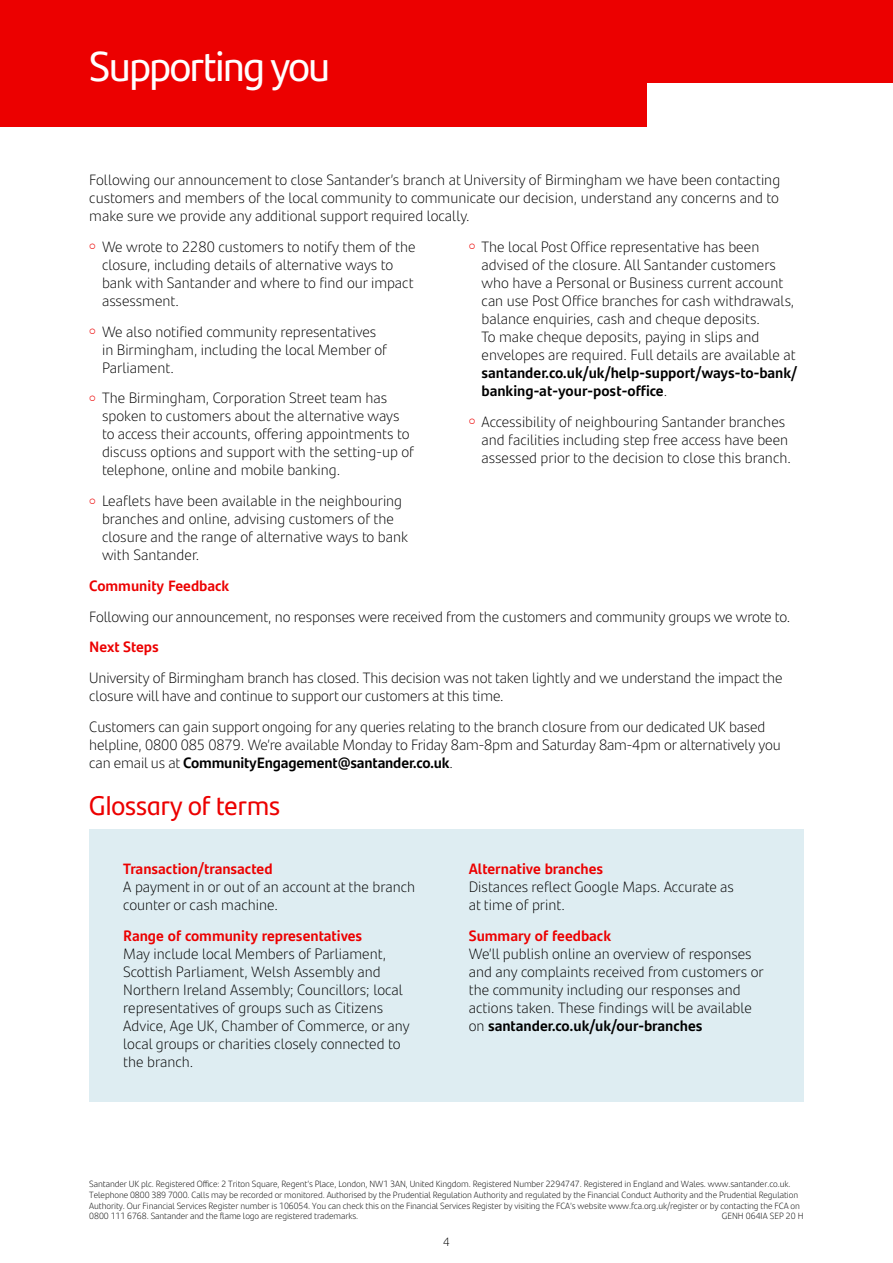
<style>
.page{position:relative;width:893px;height:1263px;background:#fff}
.page>*{position:absolute;margin:0;border:0;box-sizing:border-box;transform-origin:0 0}
.t1{font:42px "Santander Headline";letter-spacing:-.03em;color:#fff}
.t2{font:27px "Santander Headline";color:#ec0000}
.t3{font:300 15px/18px "Santander Text";color:#000}
.t4{font:700 15px "Santander Text";color:#ec0000}
.t5{font:700 15px/18px "Santander Text";color:#000}
.t6{font:300 12px "Santander Text";color:#000}
.t7{font:300 9px/10.8px "Santander Text";letter-spacing:-.01em;color:#000}
.s1{color:#ec0000}
.s2{font-weight:300}
.s3{font-weight:700}
</style>
<div class="page">
<div style="left:0;top:0;width:893px;height:126px;background:#ec0000"></div>
<div style="left:647px;top:84px;width:246px;height:55px;background:#fff"></div>
<div style="left:89px;top:829px;width:715px;height:273px;background:#deedf2"></div>
<h1 class="t1" style="left:89px;top:35px;width:242px">Supporting you</h1>
<p class="t3" style="left:89px;top:170px;width:692px;text-align:justify">Following our announcement to close Santander’s branch at University of Birmingham we have been contacting customers and members of the local community to communicate our decision, understand any concerns and to make sure we provide any additional support required locally.</p>
<p class="t3" style="left:102px;top:237px;width:315px;text-indent:-13px"><span class="s1">○</span> We wrote to 2280 customers to notify them of the closure, including details of alternative ways to bank with Santander and where to find our impact assessment.</p>
<p class="t3" style="left:102px;top:322px;width:287px;text-indent:-13px"><span class="s1">○</span> We also notified community representatives in Birmingham, including the local Member of<br>Parliament.</p>
<p class="t3" style="left:102px;top:388px;width:314px;text-indent:-13px"><span class="s1">○</span> The Birmingham, Corporation Street team has spoken to customers about the alternative ways to access their accounts, offering appointments to discuss options and support with the setting-up of telephone, online and mobile banking.</p>
<p class="t3" style="left:102px;top:491px;width:307px;text-indent:-13px"><span class="s1">○</span> Leaflets have been available in the neighbouring branches and online, advising customers of the closure and the range of alternative ways to bank with Santander.</p>
<p class="t3" style="left:482px;top:237px;width:316px;text-indent:-13px"><span class="s1">○</span> The local Post Office representative has been advised of the closure. All Santander customers who have a Personal or Business current account can use Post Office branches for cash withdrawals, balance enquiries, cash and cheque deposits.<br>To make cheque deposits, paying in slips and envelopes are required. Full details are available at</p>
<p class="t5" style="left:482px;top:363px;width:317px">santander.co.uk/uk/help-support/ways-to-bank/ banking-at-your-post-office<span class="s2">.</span></p>
<p class="t3" style="left:482px;top:412px;width:311px;text-indent:-13px"><span class="s1">○</span> Accessibility of neighbouring Santander branches and facilities including step free access have been assessed prior to the decision to close this branch.</p>
<p class="t4" style="left:89px;top:574px;width:142px">Community Feedback</p>
<p class="t3" style="left:89px;top:607px;width:702px">Following our announcement, no responses were received from the customers and community groups we wrote to.</p>
<p class="t4" style="left:89px;top:635px;width:71px">Next Steps</p>
<p class="t3" style="left:89px;top:668px;width:695px">University of Birmingham branch has closed. This decision was not taken lightly and we understand the impact the closure will have and continue to support our customers at this time.</p>
<p class="t3" style="left:89px;top:717px;width:693px">Customers can gain support ongoing for any queries relating to the branch closure from our dedicated UK based helpline, 0800 085 0879. We’re available Monday to Friday 8am-8pm and Saturday 8am-4pm or alternatively you can email us at <span class="s3">CommunityEngagement@santander.co.uk</span>.</p>
<h2 class="t2" style="left:89px;top:785px;width:192px">Glossary of terms</h2>
<p class="t4" style="left:123px;top:857px;width:151px">Transaction/transacted</p>
<p class="t3" style="left:123px;top:877px;width:293px">A payment in or out of an account at the branch counter or cash machine.</p>
<p class="t4" style="left:123px;top:924px;width:241px">Range of community representatives</p>
<p class="t3" style="left:123px;top:944px;width:288px">May include local Members of Parliament, Scottish Parliament, Welsh Assembly and Northern Ireland Assembly; Councillors; local representatives of groups such as Citizens Advice, Age UK, Chamber of Commerce, or any local groups or charities closely connected to the branch.</p>
<p class="t4" style="left:469px;top:857px;width:136px">Alternative branches</p>
<p class="t3" style="left:469px;top:877px;width:267px">Distances reflect Google Maps. Accurate as at time of print.</p>
<p class="t4" style="left:469px;top:924px;width:144px">Summary of feedback</p>
<p class="t3" style="left:469px;top:944px;width:296px">We’ll publish online an overview of responses and any complaints received from customers or the community including our responses and actions taken. These findings will be available on <span class="s3">santander.co.uk/uk/our-branches</span></p>
<p class="t7" style="left:89px;top:1178px;width:712px">Santander UK plc. Registered Office: 2 Triton Square, Regent’s Place, London, NW1 3AN, United Kingdom. Registered Number 2294747. Registered in England and Wales. www.santander.co.uk.<br>Telephone 0800 389 7000. Calls may be recorded or monitored. Authorised by the Prudential Regulation Authority and regulated by the Financial Conduct Authority and the Prudential Regulation Authority. Our Financial Services Register number is 106054. You can check this on the Financial Services Register by visiting the FCA’s website www.fca.org.uk/register or by contacting the FCA on 0800 111 6768. Santander and the flame logo are registered trademarks.</p>
<p class="t7" style="left:722px;top:1210px;width:83px">GENH 064IA SEP 20 H</p>
<p class="t6" style="left:443px;top:1232px;width:8px">4</p>
</div>
